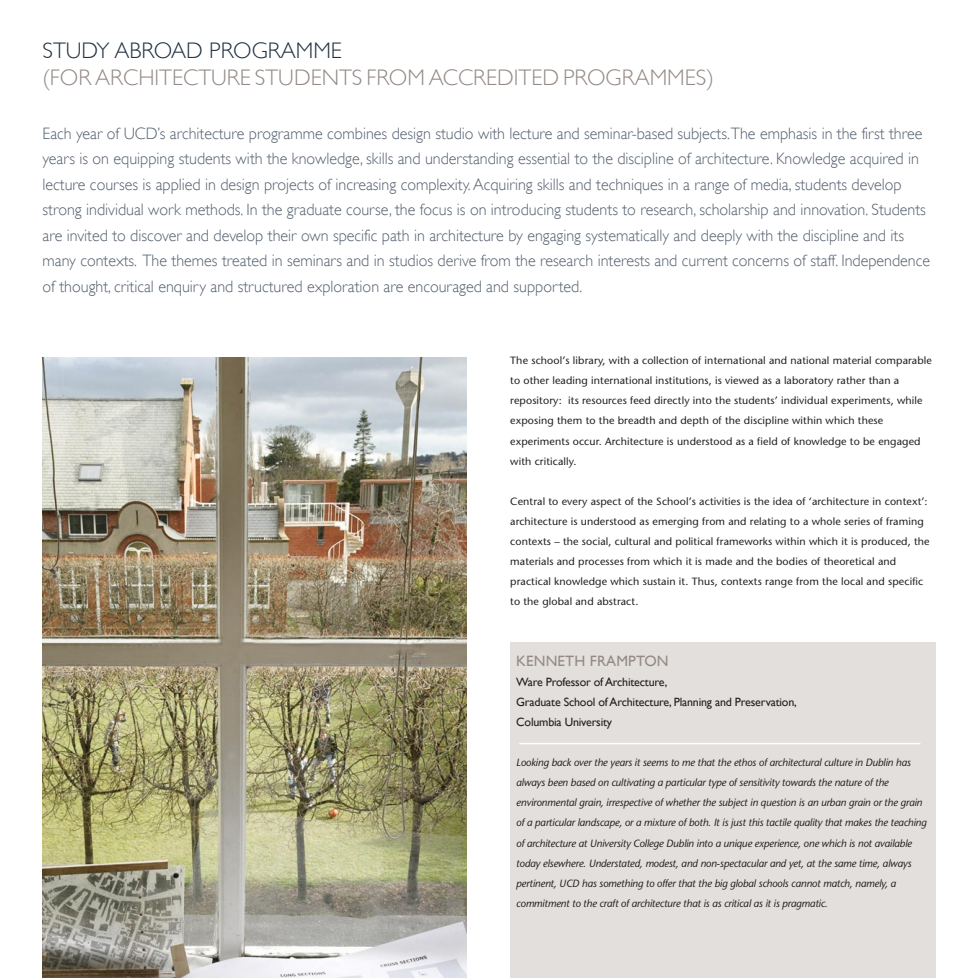
<style>
.page{position:relative;width:978px;height:978px;background:#fff}
.page>*{position:absolute;margin:0;border:0;box-sizing:border-box;transform-origin:0 0}
.t1{font:300 22.5px "Gill Sans";color:#948a85}
.t2{font:300 22.5px "Gill Sans";color:#233343}
.t3{font:300 16.5px/25.5px "Gill Sans";color:#535f6e}
.t4{font:15px "Gill Sans";letter-spacing:.01em;color:#948a85}
.t5{font:12px/20.1px "Gill Sans";letter-spacing:-.015em;color:#231f20}
.t6{font:10.5px/20.1px "Stone Sans";letter-spacing:.01em;color:#231f20}
.t7{font:italic 10.5px/20.1px "Stone Sans";letter-spacing:-.015em;color:#231f20}
</style>
<div class="page">
<div style="left:510px;top:642px;width:425px;height:336px;background:#e3dfdd"></div>
<img style="left:43px;top:357px;width:424px;height:621px">
<hr style="left:519px;top:743px;width:401px;height:1px;background:#fff">
<h1 class="t2" style="left:42px;top:38px;width:301px">STUDY ABROAD PROGRAMME</h1>
<h1 class="t1" style="left:42px;top:65px;width:673px">(FOR ARCHITECTURE STUDENTS FROM ACCREDITED PROGRAMMES)</h1>
<p class="t3" style="left:43px;top:121px;width:889px">Each year of UCD’s architecture programme combines design studio with lecture and seminar-based subjects.The emphasis in the first three years is on equipping students with the knowledge, skills and understanding essential to the discipline of architecture. Knowledge acquired in lecture courses is applied in design projects of increasing complexity. Acquiring skills and techniques in a range of media, students develop strong individual work methods. In the graduate course, the focus is on introducing students to research, scholarship and innovation. Students are invited to discover and develop their own specific path in architecture by engaging systematically and deeply with the discipline and its many contexts. The themes treated in seminars and in studios derive from the research interests and current concerns of staff. Independence of thought, critical enquiry and structured exploration are encouraged and supported.</p>
<p class="t6" style="left:510px;top:352px;width:423px">The school’s library, with a collection of international and national material comparable to other leading international institutions, is viewed as a laboratory rather than a repository: its resources feed directly into the students’ individual experiments, while exposing them to the breadth and depth of the discipline within which these experiments occur. Architecture is understood as a field of knowledge to be engaged with critically.</p>
<p class="t6" style="left:510px;top:492px;width:421px">Central to every aspect of the School’s activities is the idea of ‘architecture in context’: architecture is understood as emerging from and relating to a whole series of framing contexts – the social, cultural and political frameworks within which it is produced, the materials and processes from which it is made and the bodies of theoretical and practical knowledge which sustain it. Thus, contexts range from the local and specific to the global and abstract.</p>
<p class="t4" style="left:516px;top:652px;width:154px">KENNETH FRAMPTON</p>
<p class="t5" style="left:516px;top:672px;width:282px">Ware Professor of Architecture,<br>Graduate School of Architecture, Planning and Preservation,<br>Columbia University</p>
<p class="t7" style="left:516px;top:754px;width:412px">Looking back over the years it seems to me that the ethos of architectural culture in Dublin has always been based on cultivating a particular type of sensitivity towards the nature of the environmental grain, irrespective of whether the subject in question is an urban grain or the grain of a particular landscape, or a mixture of both. It is just this tactile quality that makes the teaching of architecture at University College Dublin into a unique experience, one which is not available today elsewhere. Understated, modest, and non-spectacular and yet, at the same time, always pertinent, UCD has something to offer that the big global schools cannot match, namely, a commitment to the craft of architecture that is as critical as it is pragmatic.</p>
</div>
